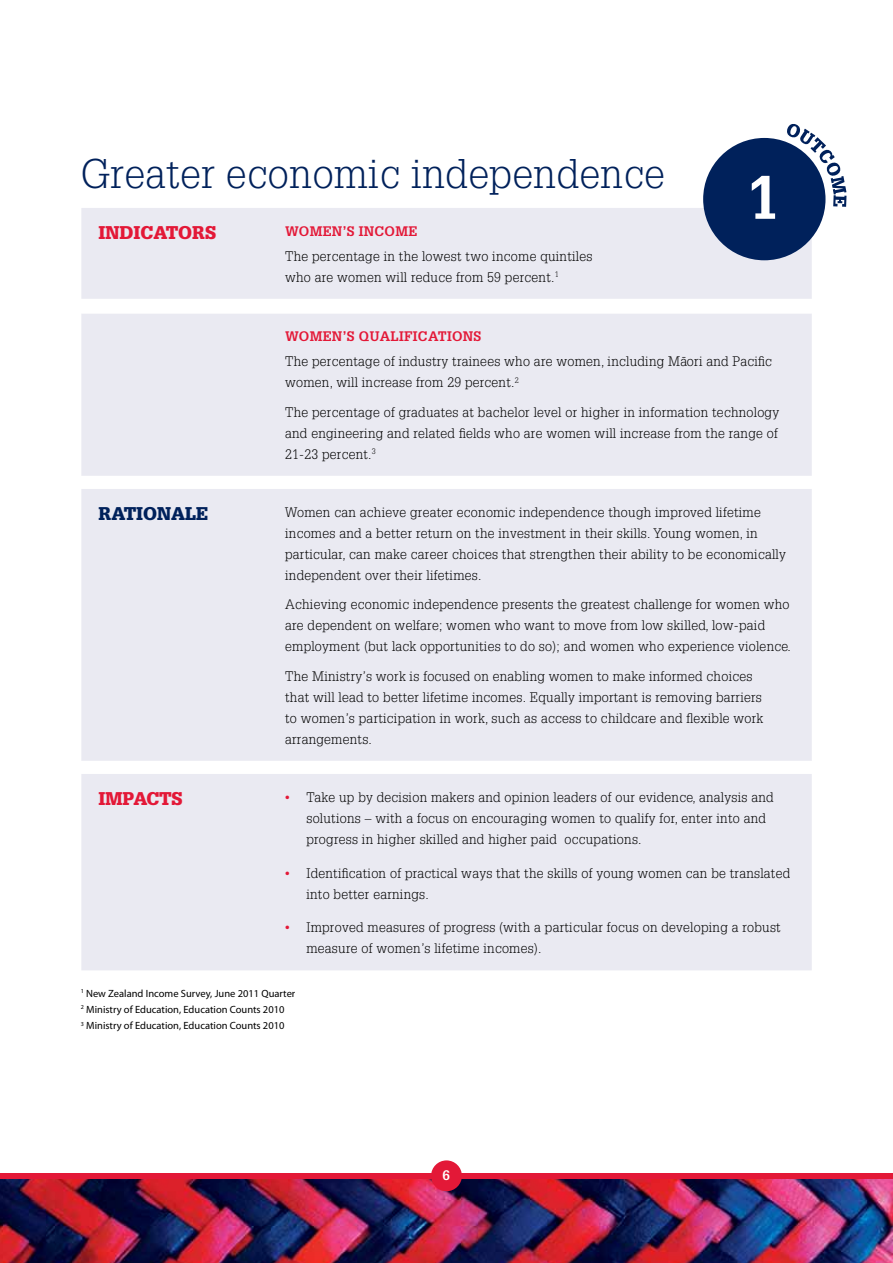
<style>
.page{position:relative;width:893px;height:1263px;background:#fff}
.page>*{position:absolute;margin:0;border:0;box-sizing:border-box;transform-origin:0 0}
.t1{font:300 40.5px "Glypha";letter-spacing:.015em;color:#00215b}
.t2{font:900 18px "Glypha";color:#e31837}
.t3{font:900 18px "Glypha";color:#00215b}
.t4{font:300 13.5px/21px "Glypha";letter-spacing:.02em;color:#000}
.t5{font:700 13.5px "Glypha";letter-spacing:.02em;color:#e31837}
.t6{font:700 13.5px "Glypha";color:#fff}
.t7{font:10.5px/16.2px "Myriad Pro";color:#000}
.s1{font-family:"Myriad";font-weight:700;color:#e31837}
</style>
<div class="page">
<img style="left:0;top:1179px;width:893px;height:84px">
<div style="left:0;top:1173px;width:893px;height:6px;background:#e31837"></div>
<div style="left:431px;top:1160px;width:31px;height:31px;background:#e31837;border-radius:50%"></div>
<div style="left:81px;top:208px;width:731px;height:762px;background:#eaeaf2"></div>
<svg style="left:81px;top:299px;width:731px;height:475px;fill:#eaeaf2"></svg>
<div style="left:703px;top:138px;width:122px;height:122px;background:#00215b;border-radius:50%"></div>
<svg style="left:786px;top:124px;width:60px;height:83px"></svg>
<svg style="left:752px;top:176px;width:23px;height:43px"></svg>
<h1 class="t1" style="left:81px;top:150px;width:586px">Greater economic independence</h1>
<h2 class="t2" style="left:98px;top:221px;width:119px">INDICATORS</h2>
<p class="t5" style="left:285px;top:222px;width:26px">WOME</p>
<p class="t5" style="left:332px;top:222px;width:55px">N’S INCOME</p>
<p class="t4" style="left:285px;top:245px;width:309px">The percentage in the lowest two income quintiles who are women will reduce from 59 percent.<sup>1</sup></p>
<p class="t5" style="left:285px;top:328px;width:26px">WOME</p>
<p class="t5" style="left:332px;top:328px;width:151px">N’S QUALIFICATIONS</p>
<p class="t4" style="left:285px;top:351px;width:488px">The percentage of industry trainees who are women, including Ma-ori and Pacific women, will increase from 29 percent.<sup>2</sup></p>
<p class="t4" style="left:285px;top:401px;width:495px;text-align:justify">The percentage of graduates at bachelor level or higher in information technology and engineering and related fields who are women will increase from the range of 21-23 percent.<sup>3</sup></p>
<h2 class="t3" style="left:98px;top:502px;width:111px">RATIONALE</h2>
<p class="t4" style="left:285px;top:501px;width:502px">Women can achieve greater economic independence though improved lifetime incomes and a better return on the investment in their skills. Young women, in particular, can make career choices that strengthen their ability to be economically independent over their lifetimes.</p>
<p class="t4" style="left:285px;top:594px;width:507px">Achieving economic independence presents the greatest challenge for women who are dependent on welfare; women who want to move from low skilled, low-paid employment (but lack opportunities to do so); and women who experience violence.</p>
<p class="t4" style="left:285px;top:665px;width:480px">The Ministry’s work is focused on enabling women to make informed choices that will lead to better lifetime incomes. Equally important is removing barriers to women’s participation in work, such as access to childcare and flexible work arrangements.</p>
<h2 class="t2" style="left:98px;top:787px;width:86px">IMPACTS</h2>
<p class="t4" style="left:306px;top:786px;width:469px;text-indent:-21px"><span class="s1">•</span> Take up by decision makers and opinion leaders of our evidence, analysis and solutions – with a focus on encouraging women to qualify for, enter into and progress in higher skilled and higher paid occupations.</p>
<p class="t4" style="left:306px;top:862px;width:485px;text-indent:-21px"><span class="s1">•</span> Identification of practical ways that the skills of young women can be translated into better earnings.</p>
<p class="t4" style="left:306px;top:917px;width:476px;text-indent:-21px"><span class="s1">•</span> Improved measures of progress (with a particular focus on developing a robust measure of women’s lifetime incomes).</p>
<p class="t7" style="left:81px;top:985px;width:216px"><sup>1</sup> New Zealand Income Survey, June 2011 Quarter<br><sup>2</sup> Ministry of Education, Education Counts 2010<br><sup>3</sup> Ministry of Education, Education Counts 2010</p>
<p class="t6" style="left:442px;top:1167px;width:9px">6</p>
</div>
